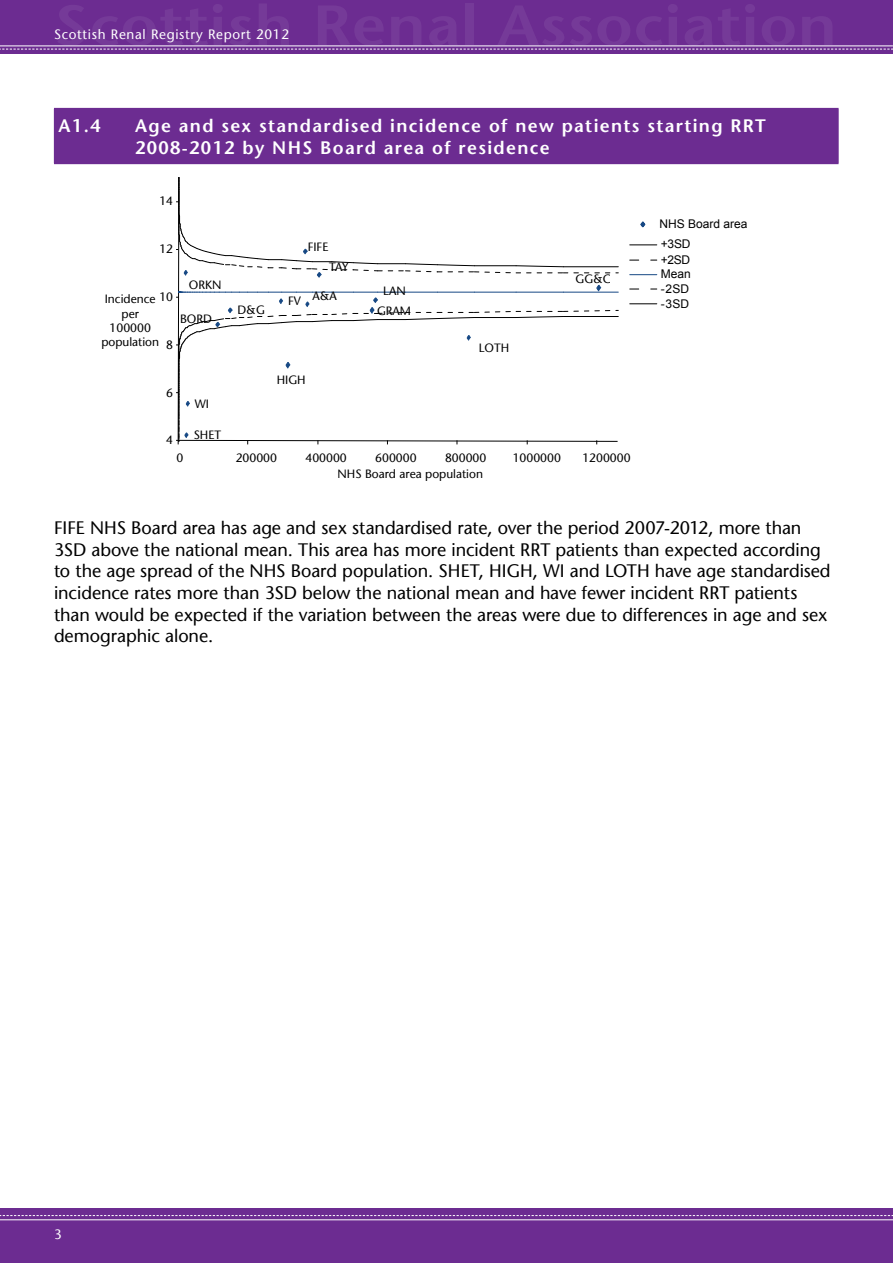
<style>
.page{position:relative;width:893px;height:1263px;background:#fff}
.page>*{position:absolute;margin:0;border:0;box-sizing:border-box;transform-origin:0 0}
.Renal_Normal{font:18px/21.6px "Stone Sans";letter-spacing:-.005em;color:#000}
.chart_table_title{font:600 18px/21.6px "Stone Sans";letter-spacing:.075em;color:#fff}
.t1{font:13.5px "Stone Sans";letter-spacing:.05em;color:#fff}
.t2{font:12px/14.4px "Stone Sans";color:#000;text-align:center}
.t3{font:12px/15.3px "Arial";color:#000}
</style>
<div class="page">
<div style="left:0;top:0;width:893px;height:54px;background:#6c2c91"></div>
<div style="left:0;top:1209px;width:893px;height:54px;background:#6c2c91"></div>
<svg style="left:0;top:46px;width:893px;height:4px"></svg>
<svg style="left:0;top:1215px;width:893px;height:1px"></svg>
<hr style="left:0;top:1219px;width:893px;height:1px;background:#fff">
<div style="left:54px;top:108px;width:784px;height:56px;background:#6c2c91"></div>
<hr style="left:838px;top:109px;width:1px;height:54px;background:#6c2c91">
<svg style="left:176px;top:177px;width:442px;height:267px"></svg>
<hr style="left:405px;top:292px;width:32px;height:1px;background:#164884">
<hr style="left:437px;top:292px;width:37px;height:1px;background:#164884">
<hr style="left:474px;top:292px;width:42px;height:1px;background:#164884">
<hr style="left:516px;top:292px;width:47px;height:1px;background:#164884">
<hr style="left:563px;top:292px;width:55px;height:1px;background:#164884">
<svg style="left:630px;top:274px;width:27px;height:1px"></svg>
<svg style="left:630px;top:244px;width:27px;height:1px"></svg>
<svg style="left:630px;top:260px;width:27px;height:1px"></svg>
<svg style="left:630px;top:303px;width:27px;height:1px"></svg>
<svg style="left:630px;top:289px;width:27px;height:1px"></svg>
<svg style="left:640px;top:221px;width:6px;height:7px"></svg>
<p class="t1" style="left:54px;top:26px;width:237px">Scottish Renal Registry Report 2012</p>
<p class="chart_table_title" style="left:59px;top:115px;width:43px">A1.4</p>
<p class="chart_table_title" style="left:135px;top:115px;width:632px">Age and sex standardised incidence of new patients starting RRT<br>2008-2012 by NHS Board area of residence</p>
<p class="t2" style="left:159px;top:194px;width:15px">14</p>
<p class="t2" style="left:159px;top:242px;width:15px">12</p>
<p class="t2" style="left:308px;top:240px;width:22px">FIFE</p>
<p class="t2" style="left:329px;top:259px;width:21px">TAY</p>
<p class="t2" style="left:159px;top:290px;width:15px">10</p>
<p class="t2" style="left:101px;top:292px;width:59px">Incidence per<br>100000 population</p>
<p class="t2" style="left:166px;top:337px;width:8px">8</p>
<p class="t2" style="left:189px;top:278px;width:34px">ORKN</p>
<p class="t2" style="left:180px;top:311px;width:33px">BORD</p>
<p class="t2" style="left:237px;top:303px;width:29px">D&amp;G</p>
<p class="t2" style="left:288px;top:294px;width:14px">FV</p>
<p class="t2" style="left:312px;top:289px;width:26px">A&amp;A</p>
<p class="t2" style="left:383px;top:283px;width:24px">LAN</p>
<p class="t2" style="left:377px;top:303px;width:36px">GRAM</p>
<p class="t2" style="left:479px;top:341px;width:32px">LOTH</p>
<p class="t2" style="left:575px;top:272px;width:37px">GG&amp;C</p>
<p class="t2" style="left:277px;top:372px;width:30px">HIGH</p>
<p class="t2" style="left:166px;top:385px;width:8px">6</p>
<p class="t2" style="left:195px;top:396px;width:16px">WI</p>
<p class="t2" style="left:166px;top:433px;width:8px">4</p>
<p class="t2" style="left:194px;top:428px;width:29px">SHET</p>
<p class="t2" style="left:176px;top:451px;width:8px">0</p>
<p class="t2" style="left:236px;top:451px;width:43px">200000</p>
<p class="t2" style="left:305px;top:451px;width:43px">400000</p>
<p class="t2" style="left:375px;top:451px;width:43px">600000</p>
<p class="t2" style="left:445px;top:451px;width:43px">800000</p>
<p class="t2" style="left:513px;top:451px;width:50px">1000000</p>
<p class="t2" style="left:582px;top:451px;width:50px">1200000</p>
<p class="t2" style="left:337px;top:466px;width:147px">NHS Board area population</p>
<p class="t3" style="left:659px;top:216px;width:90px">NHS Board area</p>
<p class="t3" style="left:661px;top:237px;width:31px">+3SD +2SD</p>
<p class="t3" style="left:661px;top:296px;width:30px">-3SD</p>
<p class="t3" style="left:661px;top:266px;width:32px">Mean</p>
<p class="t3" style="left:661px;top:281px;width:30px">-2SD</p>
<p class="Renal_Normal" style="left:54px;top:517px;width:778px">FIFE NHS Board area has age and sex standardised rate, over the period 2007-2012, more than 3SD above the national mean. This area has more incident RRT patients than expected according to the age spread of the NHS Board population. SHET, HIGH, WI and LOTH have age standardised incidence rates more than 3SD below the national mean and have fewer incident RRT patients than would be expected if the variation between the areas were due to differences in age and sex demographic alone.</p>
<p class="t1" style="left:54px;top:1226px;width:9px">3</p>
</div>
